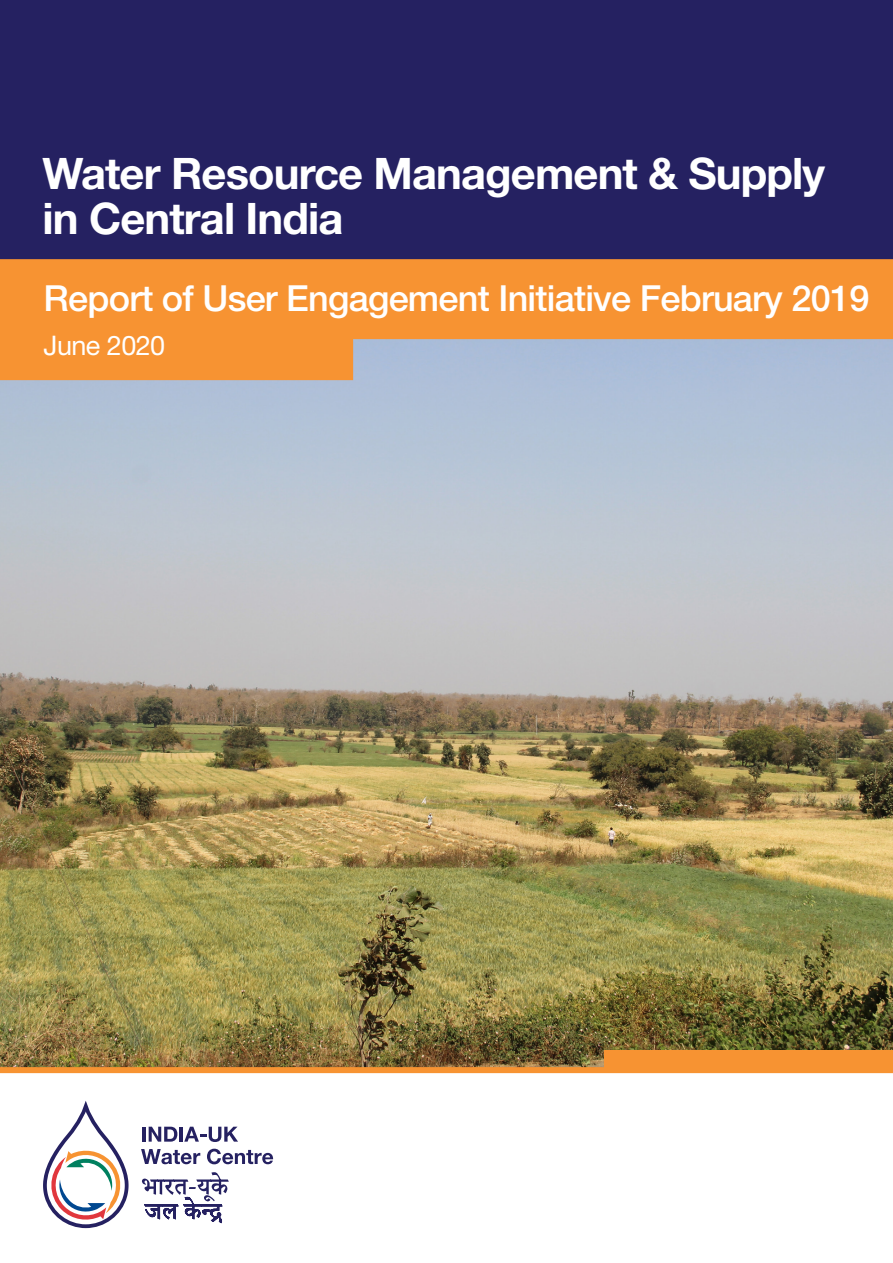
<style>
.page{position:relative;width:893px;height:1263px;background:#fff}
.page>*{position:absolute;margin:0;border:0;box-sizing:border-box;transform-origin:0 0}
.t1{font:700 43.5px/45px "Helvetica Neue LT Std";letter-spacing:-.02em;color:#fff}
.t2{font:500 36px "Helvetica Neue LT Std";letter-spacing:-.02em;color:#fff}
.t3{font:27px "Helvetica Neue LT Std";letter-spacing:-.02em;color:#fff}
</style>
<div class="page">
<img style="left:0;top:380px;width:893px;height:687px">
<svg style="left:43px;top:1101px;width:86px;height:127px"></svg>
<hr style="left:142px;top:1127px;width:4px;height:15px;background:#252161">
<svg style="left:149px;top:1127px;width:28px;height:15px"></svg>
<hr style="left:180px;top:1127px;width:3px;height:15px;background:#252161">
<svg style="left:184px;top:1127px;width:54px;height:15px"></svg>
<svg style="left:141px;top:1149px;width:59px;height:15px"></svg>
<svg style="left:207px;top:1149px;width:66px;height:15px"></svg>
<svg style="left:142px;top:1172px;width:87px;height:51px"></svg>
<div style="left:0;top:0;width:893px;height:259px;background:#252161"></div>
<div style="left:0;top:1067px;width:893px;height:6px;background:#f79332"></div>
<div style="left:605px;top:1050px;width:288px;height:21px;background:#f79332"></div>
<svg style="left:0;top:259px;width:893px;height:121px;fill:#f79332"></svg>
<p class="t1" style="left:43px;top:150px;width:784px">Water Resource Management &amp; Supply in Central India</p>
<p class="t2" style="left:44px;top:276px;width:827px">Report of User Engagement Initiative February 2019</p>
<p class="t3" style="left:44px;top:329px;width:123px">June 2020</p>
</div>
